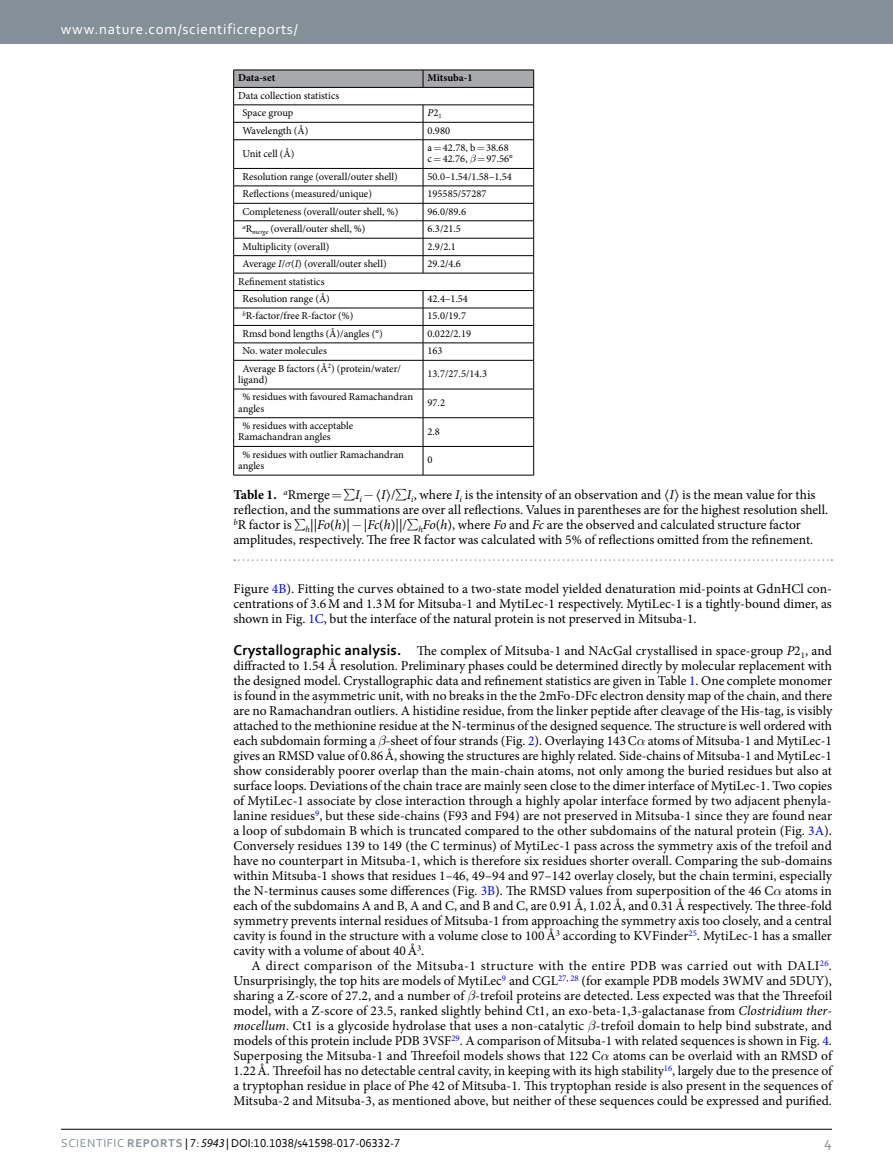
<style>
.page{position:relative;width:893px;height:1174px;background:#fff}
.page>*{position:absolute;margin:0;border:0;box-sizing:border-box;transform-origin:0 0}
.t1{font:15px "Corbel 2";letter-spacing:.045em;color:#fff}
.t2{font:15px "Corbel 2";color:#839097}
.t3{font:13.5px/15px "Minion Pro";color:#000;text-align:justify}
.t4{font:12px "Corbel";color:#000}
.t5{font:10.5px/11.2px "Minion Pro";color:#000}
.t6{font:700 10.5px "Minion Pro";color:#000}
.t7{font:italic 10.5px "Minion Pro";color:#000}
.s1{font-style:normal}
.s2{font-style:italic}
.s3{font-weight:700}
.s4{font-family:"STIX General"}
.s5{color:#00f}
.s6{font-family:"Corbel";font-weight:700;font-size:15px}
.s7{font-family:"Corbel 2";color:#839097}
.s8{font-family:"Corbel Bold 2";color:#839097}
.s9{font-family:"Myriad Pro";font-style:italic}
</style>
<div class="page">
<div style="left:0;top:0;width:893px;height:43px;background:#839097"></div>
<hr style="left:61px;top:1129px;width:771px;height:1px;background:#000">
<svg style="left:234px;top:559px;width:598px;height:2px"></svg>
<hr style="left:233px;top:475px;width:190px;height:1px;background:#000">
<hr style="left:423px;top:475px;width:111px;height:1px;background:#000">
<svg style="left:233px;top:70px;width:301px;height:405px"></svg>
<p class="t1" style="left:61px;top:19px;width:238px">www.nature.com/scientificreports/</p>
<p class="t6" style="left:238px;top:71px;width:39px">Data-set</p>
<p class="t6" style="left:428px;top:71px;width:47px">Mitsuba-1</p>
<p class="t5" style="left:242px;top:87px;width:98px;line-height:17.4px;text-indent:-4px">Data collection statistics<br>Space group</p>
<p class="t7" style="left:428px;top:106px;width:16px">P<span class="s1">2</span><sub>1</sub></p>
<p class="t5" style="left:242px;top:125px;width:68px">Wavelength (Å)</p>
<p class="t5" style="left:428px;top:125px;width:24px">0.980</p>
<p class="t5" style="left:242px;top:148px;width:53px">Unit cell (Å)</p>
<p class="t5" style="left:428px;top:142px;width:83px">a 42.78, b 38.68 c 42.76,</p>
<p class="t5" style="left:487px;top:153px;width:28px">97.56°</p>
<p class="t5" style="left:242px;top:171px;width:157px">Resolution range (overall/outer shell)</p>
<p class="t5" style="left:428px;top:171px;width:86px">50.0–1.54/1.58–1.54</p>
<p class="t5" style="left:242px;top:188px;width:131px">Reflections (measured/unique)</p>
<p class="t5" style="left:428px;top:188px;width:60px">195585/57287</p>
<p class="t5" style="left:242px;top:206px;width:157px">Completeness (overall/outer shell, %)</p>
<p class="t5" style="left:428px;top:206px;width:40px">96.0/89.6</p>
<p class="t5" style="left:242px;top:223px;width:125px"><sup>a</sup>R<sub>merge</sub> (overall/outer shell, %)</p>
<p class="t5" style="left:428px;top:223px;width:35px">6.3/21.5</p>
<p class="t5" style="left:242px;top:241px;width:88px">Multiplicity (overall)</p>
<p class="t5" style="left:428px;top:241px;width:30px">2.9/2.1</p>
<p class="t5" style="left:242px;top:258px;width:146px">Average <span class="s2">I</span>/ (<span class="s2">I</span>) (overall/outer shell)</p>
<p class="t5" style="left:428px;top:258px;width:35px">29.2/4.6</p>
<p class="t5" style="left:238px;top:272px;width:93px;line-height:17.4px;text-align:center">Refinement statistics<br>Resolution range (Å)</p>
<p class="t5" style="left:428px;top:293px;width:42px">42.4–1.54</p>
<p class="t5" style="left:242px;top:310px;width:112px"><sup>b</sup>R-factor/free R-factor (%)</p>
<p class="t5" style="left:427px;top:310px;width:40px">15.0/19.7</p>
<p class="t5" style="left:242px;top:328px;width:142px">Rmsd bond lengths (Å)/angles (°)</p>
<p class="t5" style="left:427px;top:328px;width:45px">0.022/2.19</p>
<p class="t5" style="left:242px;top:345px;width:86px">No. water molecules</p>
<p class="t5" style="left:427px;top:345px;width:17px">163</p>
<p class="t5" style="left:238px;top:363px;width:164px;text-indent:4px">Average B factors (Å<sup>2</sup>) (protein/water/ ligand)</p>
<p class="t5" style="left:428px;top:368px;width:61px">13.7/27.5/14.3</p>
<p class="t5" style="left:238px;top:391px;width:176px;text-indent:4px">% residues with favoured Ramachandran angles</p>
<p class="t5" style="left:428px;top:397px;width:19px">97.2</p>
<p class="t5" style="left:238px;top:420px;width:117px;text-indent:4px">% residues with acceptable<br>Ramachandran angles</p>
<p class="t5" style="left:428px;top:426px;width:14px">2.8</p>
<p class="t5" style="left:238px;top:449px;width:167px;text-indent:4px">% residues with outlier Ramachandran angles</p>
<p class="t5" style="left:428px;top:454px;width:7px">0</p>
<p class="t3" style="left:233px;top:487px;width:596px;text-align:left"><span class="s3">Table 1.</span> <sup>a</sup>Rmerge ∑<span class="s2">I</span><sub>i</sub> −<span class="s4">〈</span><span class="s2">I</span><span class="s4">〉</span>/∑<span class="s2">I</span><sub>i</sub>, where <span class="s2">I</span><sub>i</sub> is the intensity of an observation and <span class="s4">〈</span><span class="s2">I</span><span class="s4">〉</span> is the mean value for this reflection, and the summations are over all reflections. Values in parentheses are for the highest resolution shell. <sup>b</sup>R factor is ∑<sub>h</sub>||<span class="s2">Fo</span>(<span class="s2">h</span>)|−|<span class="s2">Fc</span>(<span class="s2">h</span>)||/∑<sub>h</sub><span class="s2">Fo</span>(<span class="s2">h</span>), where <span class="s2">Fo</span> and <span class="s2">Fc</span> are the observed and calculated structure factor amplitudes, respectively. The free R factor was calculated with 5% of reflections omitted from the refinement.</p>
<p class="t3" style="left:233px;top:581px;width:600px">Figure <span class="s5">4B</span>). Fitting the curves obtained to a two-state model yielded denaturation mid-points at GdnHCl con&shy;centrations of 3.6M and 1.3M for Mitsuba-1 and MytiLec-1 respectively. MytiLec-1 is a tightly-bound dimer, as shown in Fig. <span class="s5">1C</span>, but the interface of the natural protein is not preserved in Mitsuba-1.</p>
<p class="t3" style="left:233px;top:643px;width:600px"><span class="s6">Crystallographic analysis.</span> The complex of Mitsuba-1 and NAcGal crystallised in space-group <span class="s2">P</span>2<sub>1</sub>, and diffracted to 1.54 Å resolution. Preliminary phases could be determined directly by molecular replacement with the designed model. Crystallographic data and refinement statistics are given in Table <span class="s5">1</span>. One complete monomer is found in the asymmetric unit, with no breaks in the the 2mFo-DFc electron density map of the chain, and there are no Ramachandran outliers. A histidine residue, from the linker peptide after cleavage of the His-tag, is visibly attached to the methionine residue at the N-terminus of the designed sequence. The structure is well ordered with each subdomain forming a -sheet of four strands (Fig. <span class="s5">2</span>). Overlaying 143C atoms of Mitsuba-1 and MytiLec-1 gives an RMSD value of 0.86Å, showing the structures are highly related. Side-chains of Mitsuba-1 and MytiLec-1 show considerably poorer overlap than the main-chain atoms, not only among the buried residues but also at surface loops. Deviations of the chain trace are mainly seen close to the dimer interface of MytiLec-1. Two copies of MytiLec-1 associate by close interaction through a highly apolar interface formed by two adjacent phenyla&shy;lanine residues<sup>9</sup>, but these side-chains (F93 and F94) are not preserved in Mitsuba-1 since they are found near a loop of subdomain B which is truncated compared to the other subdomains of the natural protein (Fig. <span class="s5">3A</span>).<br>Conversely residues 139 to 149 (the C terminus) of MytiLec-1 pass across the symmetry axis of the trefoil and have no counterpart in Mitsuba-1, which is therefore six residues shorter overall. Comparing the sub-domains within Mitsuba-1 shows that residues 1–46, 49–94 and 97–142 overlay closely, but the chain termini, especially the N-terminus causes some differences (Fig. <span class="s5">3B</span>). The RMSD values from superposition of the 46 C atoms in each of the subdomains A and B, A and C, and B and C, are 0.91Å, 1.02Å, and 0.31Å respectively. The three-fold symmetry prevents internal residues of Mitsuba-1 from approaching the symmetry axis too closely, and a central cavity is found in the structure with a volume close to 100Å<sup>3</sup> according to KVFinder<sup>25</sup>. MytiLec-1 has a smaller cavity with a volume of about 40Å<sup>3</sup>.</p>
<p class="t3" style="left:233px;top:958px;width:600px;text-indent:18px">A direct comparison of the Mitsuba-1 structure with the entire PDB was carried out with DALI<sup>26</sup>.<br>Unsurprisingly, the top hits are models of MytiLec<sup>9</sup> and CGL<sup>27</sup><sup>,</sup> <sup>28</sup> (for example PDB models 3WMV and 5DUY), sharing a Z-score of 27.2, and a number of -trefoil proteins are detected. Less expected was that the Threefoil model, with a Z-score of 23.5, ranked slightly behind Ct1, an exo-beta-1,3-galactanase from <span class="s2">Clostridium ther&shy;mocellum</span>. Ct1 is a glycoside hydrolase that uses a non-catalytic -trefoil domain to help bind substrate, and models of this protein include PDB 3VSF<sup>29</sup>. A comparison of Mitsuba-1 with related sequences is shown in Fig. <span class="s5">4</span>.<br>Superposing the Mitsuba-1 and Threefoil models shows that 122 C atoms can be overlaid with an RMSD of 1.22Å. Threefoil has no detectable central cavity, in keeping with its high stability<sup>16</sup>, largely due to the presence of a tryptophan residue in place of Phe 42 of Mitsuba-1. This tryptophan reside is also present in the sequences of Mitsuba-2 and Mitsuba-3, as mentioned above, but neither of these sequences could be expressed and purified.</p>
<p class="t4" style="left:61px;top:1135px;width:341px"><span class="s7">Scientific</span> <span class="s8">REPOrTs</span> | 7: <span class="s9">5943</span> | DOI:10.1038/s41598-017-06332-7</p>
<p class="t2" style="left:824px;top:1132px;width:9px">4</p>
</div>
